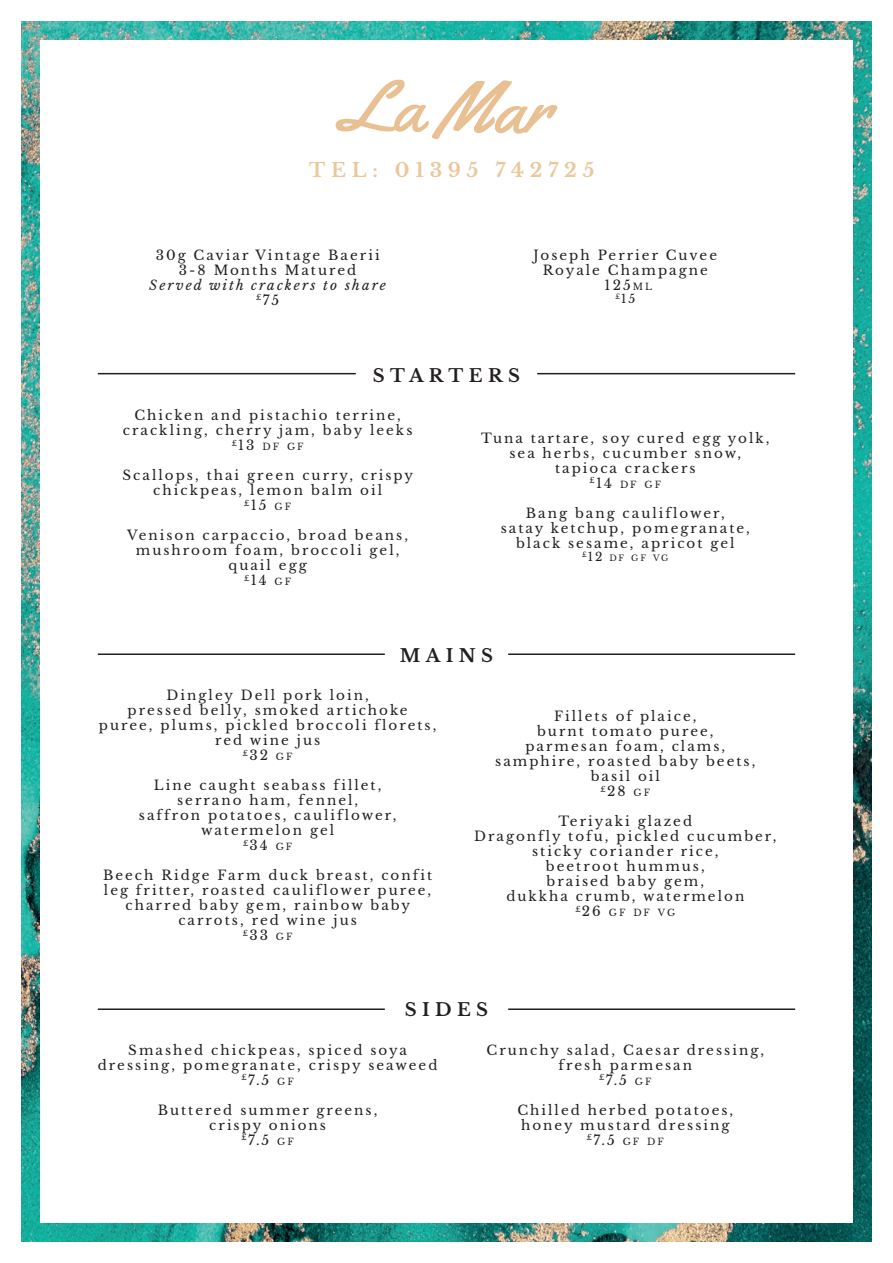
<style>
.page{position:relative;width:893px;height:1263px;background:#fff}
.page>*{position:absolute;margin:0;border:0;box-sizing:border-box;transform-origin:0 0}
.t1{font:700 19.5px "Libre Baskerville";letter-spacing:.3em;color:#ebc799}
.t2{font:700 18px "Libre Baskerville";letter-spacing:.3em;color:#231f20}
.t3{font:13.5px/15px "Libre Baskerville";letter-spacing:.15em;color:#231f20;text-align:center}
.t4{font:italic 13.5px "Libre Baskerville";letter-spacing:.15em;color:#231f20}
.t5{font:13.5px "Libre Baskerville";color:#231f20}
.t6{font:12px "Libre Baskerville";color:#231f20}
.t7{font:9.45px "Libre Baskerville";letter-spacing:.2em;color:#231f20}
.t8{font:8.4px "Libre Baskerville";color:#231f20}
.s1{font-size:9.45px}
.s2{font-size:13.5px}
.s3{font-size:12px}
.s4{font-style:inherit}
</style>
<div class="page">
<img style="left:21px;top:21px;width:851px;height:1221px">
<div style="left:40px;top:40px;width:813px;height:1182px;background:#fff"></div>
<svg style="left:335px;top:80px;width:223px;height:59px"></svg>
<hr style="left:537px;top:373px;width:258px;height:1px;background:#231f20">
<hr style="left:98px;top:373px;width:258px;height:1px;background:#231f20">
<hr style="left:508px;top:1008px;width:287px;height:2px;background:#231f20">
<hr style="left:98px;top:1008px;width:287px;height:2px;background:#231f20">
<hr style="left:508px;top:653px;width:287px;height:2px;background:#231f20">
<hr style="left:98px;top:653px;width:287px;height:2px;background:#231f20">
<p class="t1" style="left:309px;top:158px;width:287px">TEL: 01395 742725</p>
<p class="t3" style="left:156px;top:248px;width:225px">30g Caviar Vintage Baerii</p>
<p class="t3" style="left:179px;top:263px;width:179px">3-8 Months Matured</p>
<p class="t4" style="left:149px;top:277px;width:238px">Served with crackers to share</p>
<p class="t3" style="left:256px;top:293px;width:24px"><sup>£</sup>75</p>
<p class="t3" style="left:534px;top:248px;width:185px">Joseph Perrier Cuvee</p>
<p class="t3" style="left:543px;top:263px;width:167px">Royale Champagne</p>
<p class="t5" style="left:605px;top:277px;width:49px">125<span class="s1">ML</span></p>
<p class="t6" style="left:615px;top:292px;width:21px"><sup>£</sup>15</p>
<p class="t2" style="left:373px;top:364px;width:149px">STARTERS</p>
<p class="t3" style="left:123px;top:408px;width:291px">Chicken and pistachio terrine, crackling, cherry jam, baby leeks</p>
<p class="t7" style="left:232px;top:441px;width:73px"><sup>£</sup><span class="s2">13</span> DF GF</p>
<p class="t3" style="left:123px;top:468px;width:292px">Scallops, thai green curry, crispy chickpeas, lemon balm oil</p>
<p class="t3" style="left:244px;top:498px;width:48px"><sup>£</sup>15 <span class="s1">GF</span></p>
<p class="t3" style="left:127px;top:528px;width:282px">Venison carpaccio, broad beans, mushroom foam, broccoli gel,</p>
<p class="t3" style="left:229px;top:558px;width:80px">quail egg</p>
<p class="t3" style="left:244px;top:573px;width:48px"><sup>£</sup>14 <span class="s1">GF</span></p>
<p class="t3" style="left:481px;top:431px;width:290px">Tuna tartare, soy cured egg yolk,</p>
<p class="t3" style="left:509px;top:446px;width:233px">sea herbs, cucumber snow,</p>
<p class="t3" style="left:555px;top:461px;width:142px">tapioca crackers</p>
<p class="t7" style="left:590px;top:479px;width:73px"><sup>£</sup><span class="s2">14</span> DF GF</p>
<p class="t3" style="left:526px;top:506px;width:200px">Bang bang cauliflower,</p>
<p class="t3" style="left:501px;top:521px;width:251px">satay ketchup, pomegranate,</p>
<p class="t3" style="left:516px;top:536px;width:220px">black sesame, apricot gel</p>
<p class="t8" style="left:582px;top:553px;width:88px"><sup>£</sup><span class="s3">12</span> DF GF VG</p>
<p class="t2" style="left:400px;top:644px;width:95px">MAINS</p>
<p class="t3" style="left:167px;top:688px;width:204px">Dingley Dell pork loin,</p>
<p class="t3" style="left:99px;top:703px;width:339px">pressed belly, smoked artichoke<br>puree, plums, pickled broccoli florets,</p>
<p class="t3" style="left:215px;top:733px;width:107px">red wine jus</p>
<p class="t3" style="left:243px;top:748px;width:51px"><sup>£</sup>32 <span class="s1">GF</span></p>
<p class="t3" style="left:154px;top:778px;width:229px">Line caught seabass fillet,</p>
<p class="t3" style="left:177px;top:793px;width:183px">serrano ham, fennel,</p>
<p class="t3" style="left:139px;top:808px;width:259px">saffron potatoes, cauliflower, watermelon gel</p>
<p class="t3" style="left:243px;top:838px;width:51px"><sup>£</sup>34 <span class="s1">GF</span></p>
<p class="t3" style="left:103px;top:868px;width:331px;text-align:left">Beech Ridge Farm duck breast, confit leg fritter, roasted cauliflower puree,</p>
<p class="t3" style="left:125px;top:898px;width:286px">charred baby gem, rainbow baby carrots, red wine jus</p>
<p class="t3" style="left:243px;top:928px;width:51px"><sup>£</sup>33 <span class="s1">GF</span></p>
<p class="t3" style="left:554px;top:709px;width:144px">Fillets of plaice,</p>
<p class="t3" style="left:537px;top:724px;width:178px">burnt tomato puree,</p>
<p class="t3" style="left:525px;top:739px;width:201px">parmesan foam, clams,</p>
<p class="t3" style="left:495px;top:754px;width:262px">samphire, roasted baby beets,</p>
<p class="t3" style="left:591px;top:769px;width:71px">basil oil</p>
<p class="t3" style="left:601px;top:784px;width:51px"><sup>£</sup>28 <span class="s1">GF</span></p>
<p class="t3" style="left:559px;top:814px;width:135px">Teriyaki glazed</p>
<p class="t3" style="left:474px;top:829px;width:304px">Dragonfly tofu, pickled cucumber, sticky coriander rice,</p>
<p class="t3" style="left:546px;top:859px;width:160px">beetroot hummus,</p>
<p class="t3" style="left:547px;top:874px;width:159px">braised baby gem,</p>
<p class="t3" style="left:506px;top:889px;width:239px">dukkha crumb, watermelon</p>
<p class="t7" style="left:575px;top:907px;width:101px"><sup>£</sup><span class="s2">26</span> GF DF VG</p>
<p class="t2" style="left:405px;top:998px;width:85px">SIDES</p>
<p class="t3" style="left:98px;top:1042px;width:341px">Smashed chickpeas, spiced soya dressing, pomegranate, crispy seaweed <sup>£</sup><span class="s4">7.5</span> <span class="s1">GF</span></p>
<p class="t3" style="left:158px;top:1102px;width:221px">Buttered summer greens,</p>
<p class="t3" style="left:209px;top:1117px;width:118px">crispy onions</p>
<p class="t5" style="left:241px;top:1131px;width:54px"><sup>£</sup>7.5 <span class="s1">GF</span></p>
<p class="t3" style="left:487px;top:1042px;width:279px">Crunchy salad, Caesar dressing,</p>
<p class="t3" style="left:559px;top:1057px;width:135px">fresh parmesan</p>
<p class="t5" style="left:599px;top:1071px;width:54px"><sup>£</sup>7.5 <span class="s1">GF</span></p>
<p class="t3" style="left:517px;top:1102px;width:217px">Chilled herbed potatoes,</p>
<p class="t3" style="left:521px;top:1117px;width:210px">honey mustard dressing</p>
<p class="t7" style="left:587px;top:1135px;width:78px"><sup>£</sup><span class="s2">7.5</span> GF DF</p>
</div>
